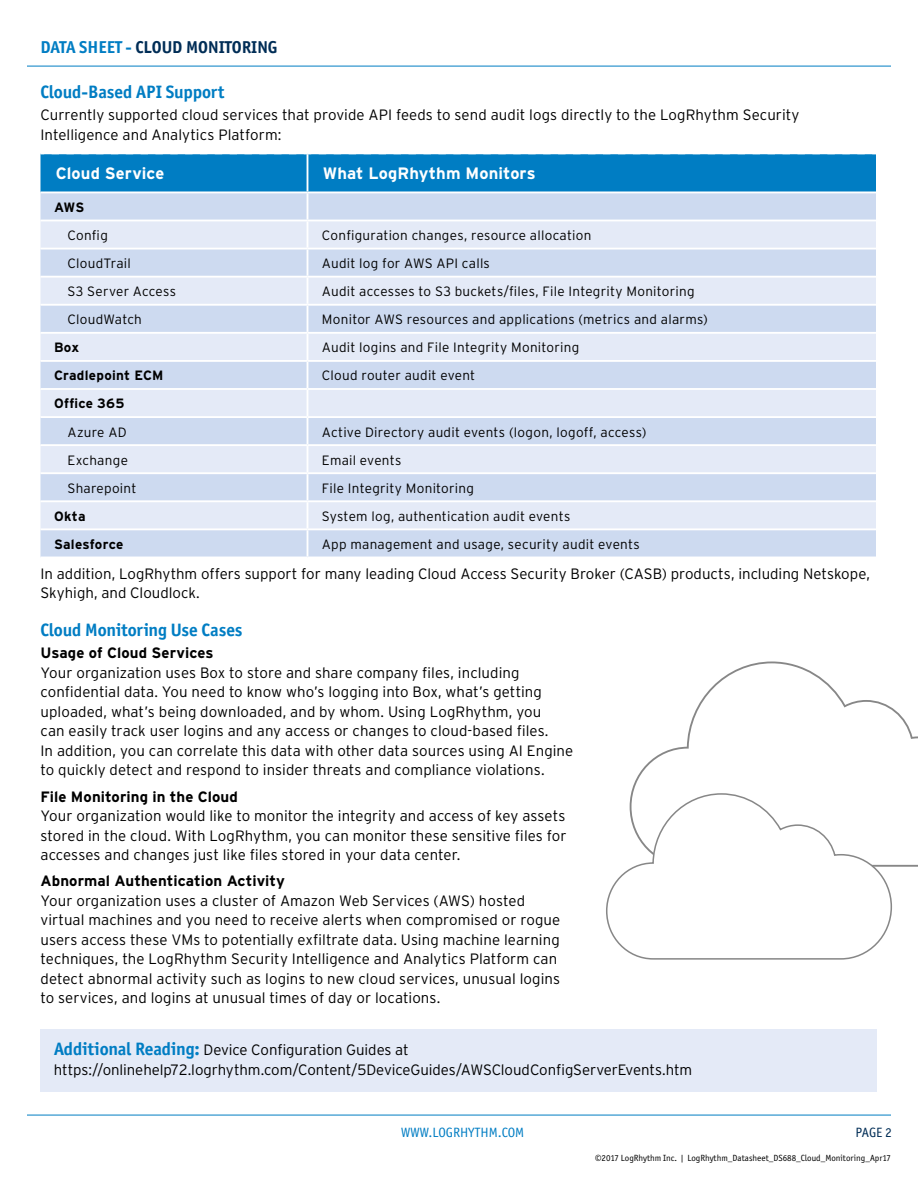
<style>
.page{position:relative;width:918px;height:1188px;background:#fff}
.page>*{position:absolute;margin:0;border:0;box-sizing:border-box;transform-origin:0 0}
.t1{font:700 18px "Officina Sans ITC Std";letter-spacing:-.005em;color:#007dc3}
.t2{font:700 17.25px "Officina Sans ITC Std";color:#002d56}
.t3{font:700 16.5px "Interstate";letter-spacing:.005em;color:#fff}
.t4{font:300 15px/19.5px "Interstate";color:#000}
.t5{font:700 15px "Interstate";letter-spacing:.005em;color:#000}
.t6{font:300 13.5px "Interstate";letter-spacing:.02em;color:#000}
.t7{font:700 13.5px "Interstate";letter-spacing:.02em;color:#000}
.t8{font:13.5px "Officina Sans ITC Std";color:#007dc3}
.t9{font:13.5px "Officina Sans ITC Std";color:#002d56}
.t10{font:9px "Officina Sans ITC Std";color:#000}
.s1{color:#007dc3}
.s2{font-family:"Officina Sans ITC Std";font-weight:700;font-size:18px;color:#007dc3}
</style>
<div class="page">
<hr style="left:27px;top:66px;width:864px;height:1px;background:#007dc3">
<hr style="left:27px;top:1115px;width:864px;height:1px;background:#007dc3">
<svg style="left:40px;top:153px;width:836px;height:404px;background:#c6daef"></svg>
<div style="left:40px;top:1029px;width:838px;height:63px;background:#e4eaf7"></div>
<svg style="left:631px;top:661px;width:287px;height:206px"></svg>
<svg style="left:606px;top:792px;width:287px;height:168px"></svg>
<p class="t2" style="left:40px;top:36px;width:238px"><span class="s1">DATA SHEET -</span> CLOUD MONITORING</p>
<p class="t1" style="left:40px;top:81px;width:185px">Cloud-Based API Support</p>
<p class="t4" style="left:40px;top:105px;width:761px">Currently supported cloud services that provide API feeds to send audit logs directly to the LogRhythm Security<br>Intelligence and Analytics Platform:</p>
<p class="t3" style="left:56px;top:164px;width:110px">Cloud Service</p>
<p class="t3" style="left:323px;top:164px;width:214px">What LogRhythm Monitors</p>
<p class="t7" style="left:54px;top:199px;width:32px">AWS</p>
<p class="t6" style="left:68px;top:227px;width:42px">Config</p>
<p class="t6" style="left:322px;top:227px;width:271px">Configuration changes, resource allocation</p>
<p class="t6" style="left:68px;top:255px;width:65px">CloudTrail</p>
<p class="t6" style="left:322px;top:255px;width:169px">Audit log for AWS API calls</p>
<p class="t6" style="left:68px;top:283px;width:110px">S3 Server Access</p>
<p class="t6" style="left:322px;top:283px;width:374px">Audit accesses to S3 buckets/files, File Integrity Monitoring</p>
<p class="t6" style="left:68px;top:311px;width:76px">CloudWatch</p>
<p class="t6" style="left:322px;top:311px;width:387px">Monitor AWS resources and applications (metrics and alarms)</p>
<p class="t7" style="left:54px;top:339px;width:27px">Box</p>
<p class="t6" style="left:322px;top:339px;width:259px">Audit logins and File Integrity Monitoring</p>
<p class="t7" style="left:54px;top:367px;width:111px">Cradlepoint ECM</p>
<p class="t6" style="left:322px;top:367px;width:155px">Cloud router audit event</p>
<p class="t7" style="left:54px;top:395px;width:72px">Office 365</p>
<p class="t6" style="left:68px;top:424px;width:61px">Azure AD</p>
<p class="t6" style="left:322px;top:424px;width:326px">Active Directory audit events (logon, logoff, access)</p>
<p class="t6" style="left:68px;top:452px;width:62px">Exchange</p>
<p class="t6" style="left:322px;top:452px;width:81px">Email events</p>
<p class="t6" style="left:68px;top:480px;width:70px">Sharepoint</p>
<p class="t6" style="left:322px;top:480px;width:154px">File Integrity Monitoring</p>
<p class="t7" style="left:54px;top:508px;width:33px">Okta</p>
<p class="t6" style="left:322px;top:508px;width:250px">System log, authentication audit events</p>
<p class="t7" style="left:54px;top:536px;width:71px">Salesforce</p>
<p class="t6" style="left:322px;top:536px;width:319px">App management and usage, security audit events</p>
<p class="t4" style="left:40px;top:564px;width:831px">In addition, LogRhythm offers support for many leading Cloud Access Security Broker (CASB) products, including Netskope,<br>Skyhigh, and Cloudlock.</p>
<p class="t1" style="left:40px;top:619px;width:204px">Cloud Monitoring Use Cases</p>
<p class="t5" style="left:40px;top:644px;width:174px">Usage of Cloud Services</p>
<p class="t4" style="left:40px;top:663px;width:534px">Your organization uses Box to store and share company files, including confidential data. You need to know who’s logging into Box, what’s getting uploaded, what’s being downloaded, and by whom. Using LogRhythm, you<br>can easily track user logins and any access or changes to cloud-based files.<br>In addition, you can correlate this data with other data sources using AI Engine to quickly detect and respond to insider threats and compliance violations.</p>
<p class="t5" style="left:40px;top:787px;width:199px">File Monitoring in the Cloud</p>
<p class="t4" style="left:40px;top:806px;width:528px;text-align:justify">Your organization would like to monitor the integrity and access of key assets stored in the cloud. With LogRhythm, you can monitor these sensitive files for accesses and changes just like files stored in your data center.</p>
<p class="t5" style="left:40px;top:872px;width:246px">Abnormal Authentication Activity</p>
<p class="t4" style="left:40px;top:891px;width:521px">Your organization uses a cluster of Amazon Web Services (AWS) hosted virtual machines and you need to receive alerts when compromised or rogue users access these VMs to potentially exfiltrate data. Using machine learning techniques, the LogRhythm Security Intelligence and Analytics Platform can detect abnormal activity such as logins to new cloud services, unusual logins to services, and logins at unusual times of day or locations.</p>
<p class="t4" style="left:54px;top:1040px;width:640px"><span class="s2">Additional Reading:</span> Device Configuration Guides at https://onlinehelp72.logrhythm.com/Content/5DeviceGuides/AWSCloudConfigServerEvents.htm</p>
<p class="t8" style="left:401px;top:1125px;width:125px">WWW.LOGRHYTHM.COM</p>
<p class="t9" style="left:856px;top:1125px;width:38px">PAGE 2</p>
<p class="t10" style="left:595px;top:1153px;width:297px">©2017 LogRhythm Inc. | LogRhythm_Datasheet_DS688_Cloud_Monitoring_Apr17</p>
</div>
